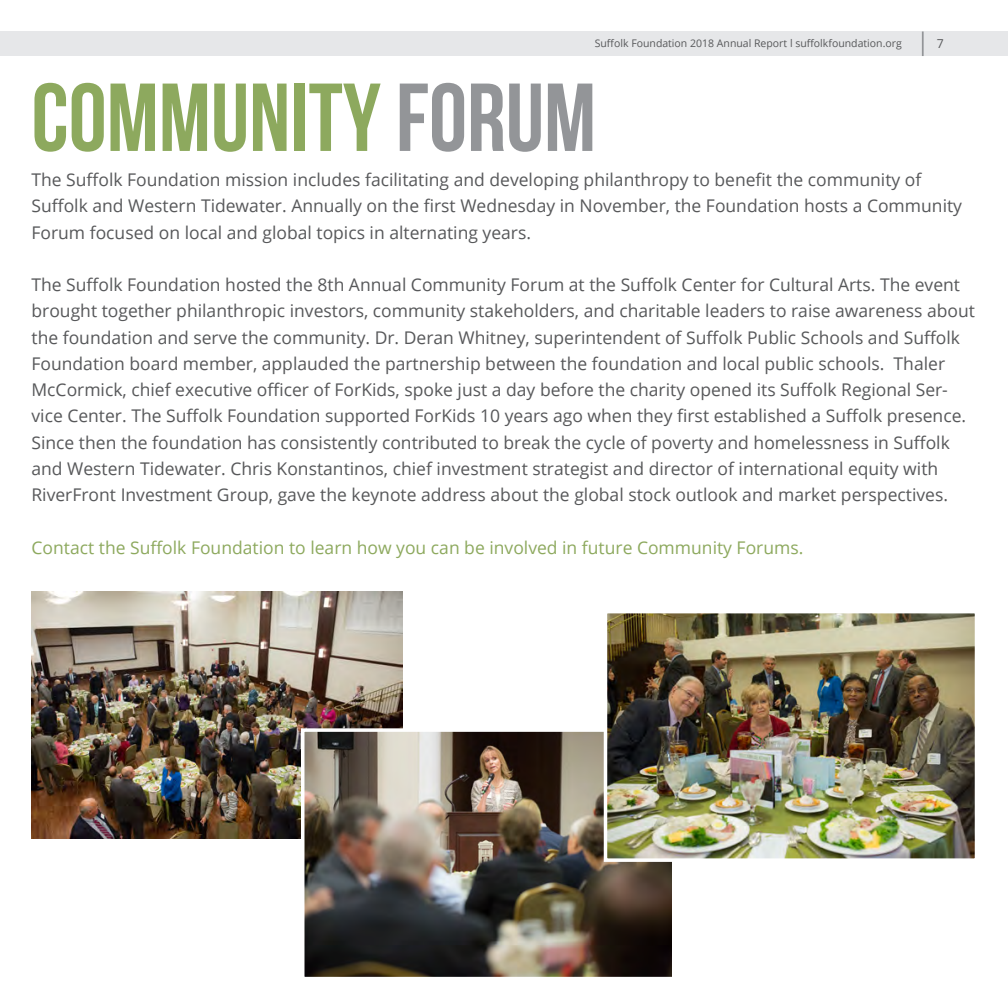
<style>
.page{position:relative;width:1008px;height:1008px;background:#fff}
.page>*{position:absolute;margin:0;border:0;box-sizing:border-box;transform-origin:0 0}
.Header_Dark{font:96.25px "Bebas Neue";color:#8da95e}
.Paragraph_Light{font:17.5px/26.2px "Open Sans";color:#57585a}
.Paragraph_Light-2{font:17.5px "Open Sans";color:#8da95e}
.t1{font:12.25px "Open Sans";color:#57585a}
.t2{font:10.5px "Open Sans";color:#57585a}
.s1{color:#939598}
</style>
<div class="page">
<div style="left:0;top:32px;width:1008px;height:24px;background:#e6e7e9"></div>
<hr style="left:922px;top:31px;width:2px;height:25px;background:#939598">
<img style="left:32px;top:592px;width:370px;height:247px">
<img style="left:306px;top:733px;width:365px;height:242px">
<div style="left:301px;top:728px;width:375px;height:252px;border:4px solid #fff"></div>
<img style="left:609px;top:615px;width:364px;height:242px">
<div style="left:604px;top:610px;width:374px;height:252px;border:4px solid #fff"></div>
<p class="t2" style="left:595px;top:36px;width:309px">Suffolk Foundation 2018 Annual Report l suffolkfoundation.org</p>
<p class="t1" style="left:937px;top:35px;width:9px">7</p>
<p class="Header_Dark" style="left:32px;top:65px;width:566px">COMMUNITY <span class="s1">FORUM</span></p>
<p class="Paragraph_Light" style="left:32px;top:166px;width:932px">The Suffolk Foundation mission includes facilitating and developing philanthropy to benefit the community of<br>Suffolk and Western Tidewater. Annually on the first Wednesday in November, the Foundation hosts a Community<br>Forum focused on local and global topics in alternating years.</p>
<p class="Paragraph_Light" style="left:32px;top:271px;width:945px">The Suffolk Foundation hosted the 8th Annual Community Forum at the Suffolk Center for Cultural Arts. The event brought together philanthropic investors, community stakeholders, and charitable leaders to raise awareness about the foundation and serve the community. Dr. Deran Whitney, superintendent of Suffolk Public Schools and Suffolk Foundation board member, applauded the partnership between the foundation and local public schools. Thaler McCormick, chief executive officer of ForKids, spoke just a day before the charity opened its Suffolk Regional Ser&shy;vice Center. The Suffolk Foundation supported ForKids 10 years ago when they first established a Suffolk presence.<br>Since then the foundation has consistently contributed to break the cycle of poverty and homelessness in Suffolk and Western Tidewater. Chris Konstantinos, chief investment strategist and director of international equity with RiverFront Investment Group, gave the keynote address about the global stock outlook and market perspectives.</p>
<p class="Paragraph_Light-2" style="left:32px;top:535px;width:773px">Contact the Suffolk Foundation to learn how you can be involved in future Community Forums.</p>
</div>
